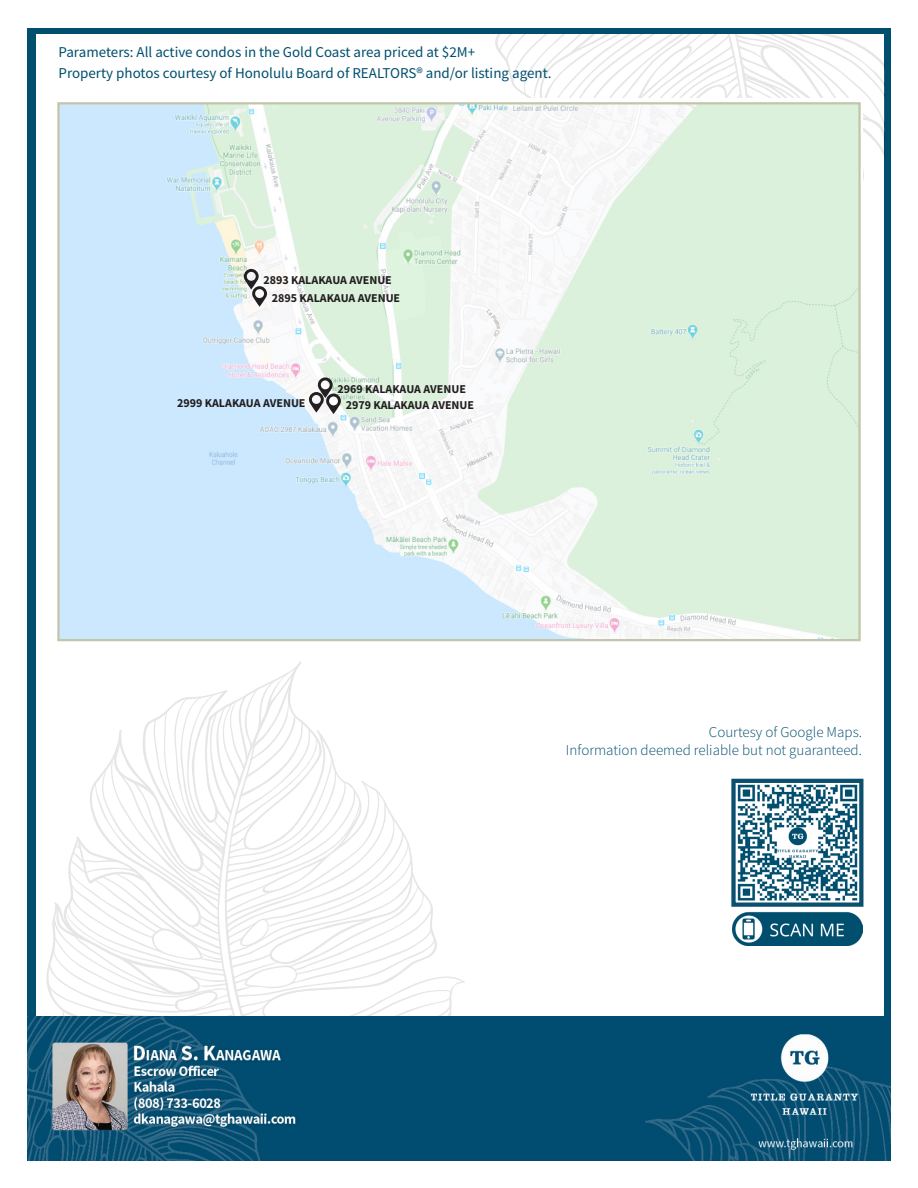
<style>
.page{position:relative;width:918px;height:1188px;background:#fff}
.page>*{position:absolute;margin:0;border:0;box-sizing:border-box;transform-origin:0 0}
.t1{font:15px "Source Sans Pro";color:#014f6e}
.t2{font:300 15px "Source Sans Pro";color:#014f6e}
.t3{font:700 12px "Source Sans Pro";color:#231f20}
</style>
<div class="page">
<div style="left:27px;top:28px;width:864px;height:1120px;background:#014f6e"></div>
<div style="left:37px;top:35px;width:847px;height:992px;background:#fff"></div>
<svg style="left:495px;top:35px;width:389px;height:145px"></svg>
<svg style="left:47px;top:664px;width:407px;height:353px"></svg>
<img style="left:27px;top:1017px;width:864px;height:144px">
<img style="left:60px;top:105px;width:798px;height:533px">
<img style="left:733px;top:912px;width:129px;height:33px">
<img style="left:737px;top:784px;width:121px;height:117px">
<div style="left:731px;top:779px;width:132px;height:128px;border:4px solid #0c506f"></div>
<svg style="left:309px;top:377px;width:32px;height:37px"></svg>
<svg style="left:244px;top:269px;width:23px;height:38px"></svg>
<p class="t1" style="left:59px;top:43px;width:418px">Parameters: All active condos in the Gold Coast area priced at $2M+</p>
<p class="t1" style="left:59px;top:64px;width:495px">Property photos courtesy of Honolulu Board of REALTORS® and/or listing agent.</p>
<p class="t3" style="left:263px;top:272px;width:130px">2893 KALAKAUA AVENUE</p>
<p class="t3" style="left:272px;top:289px;width:130px">2895 KALAKAUA AVENUE</p>
<p class="t3" style="left:177px;top:395px;width:130px">2999 KALAKAUA AVENUE</p>
<p class="t3" style="left:337px;top:381px;width:130px">2969 KALAKAUA AVENUE</p>
<p class="t3" style="left:346px;top:397px;width:130px">2979 KALAKAUA AVENUE</p>
<p class="t2" style="left:709px;top:723px;width:155px">Courtesy of Google Maps.</p>
<p class="t2" style="left:566px;top:741px;width:298px">Information deemed reliable but not guaranteed.</p>
</div>
